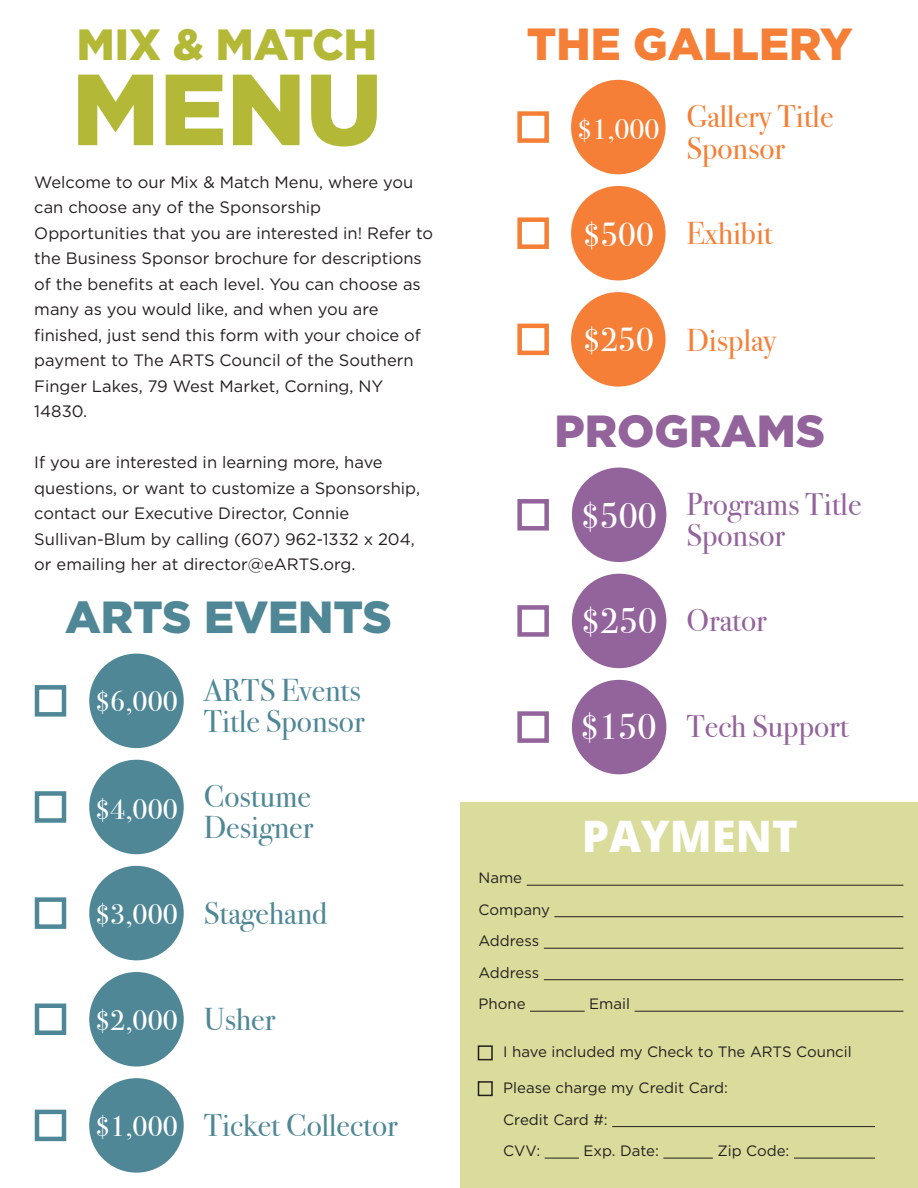
<style>
.page{position:relative;width:918px;height:1188px;background:#fff}
.page>*{position:absolute;margin:0;border:0;box-sizing:border-box;transform-origin:0 0}
.t1{font:900 100.8px "Gotham";color:#b3b936}
.t2{font:900 45px "Gotham";color:#4f8796}
.t3{font:900 45px "Gotham";color:#f57f36}
.t4{font:900 45px "Gotham";color:#93639c}
.t5{font:900 43.65px "Gotham";color:#b3b936}
.t6{font:800 43.5px "Open Sans";color:#fff}
.t7{font:31.5px/31.5px "Bodoni Svty Two ITCTT";color:#4f8796;text-align:right}
.t8{font:31.5px/31.5px "Bodoni Svty Two ITCTT";color:#93639c}
.t9{font:31.5px/31.5px "Bodoni Svty Two ITCTT";color:#f57f36}
.t10{font:28.2px "Bodoni Svty Two ITCTT";color:#fff}
.t11{font:16.5px/25.5px "Gotham";color:#231f20}
.t12{font:15px/31.5px "Gotham";color:#231f20}
.s1{font-size:28.2px;color:#fff}
.s2{font-size:31.5px;color:#4f8796}
.s3{font-size:33.3px;color:#fff}
.s4{font-size:35.55px;color:#fff}
.s5{font-size:35.4px;color:#fff}
.s6{font-size:35.85px;color:#fff}
</style>
<div class="page">
<div style="left:89px;top:654px;width:95px;height:94px;background:#4f8796;border-radius:50%"></div>
<div style="left:35px;top:685px;width:31px;height:32px;background:#fff;border:4px solid #4f8796"></div>
<div style="left:89px;top:760px;width:95px;height:94px;background:#4f8796;border-radius:50%"></div>
<div style="left:35px;top:791px;width:31px;height:32px;background:#fff;border:4px solid #4f8796"></div>
<div style="left:89px;top:866px;width:95px;height:94px;background:#4f8796;border-radius:50%"></div>
<div style="left:35px;top:897px;width:31px;height:32px;background:#fff;border:4px solid #4f8796"></div>
<div style="left:89px;top:972px;width:95px;height:95px;background:#4f8796;border-radius:50%"></div>
<div style="left:35px;top:1004px;width:31px;height:31px;background:#fff;border:4px solid #4f8796"></div>
<div style="left:89px;top:1078px;width:95px;height:95px;background:#4f8796;border-radius:50%"></div>
<div style="left:35px;top:1110px;width:31px;height:31px;background:#fff;border:4px solid #4f8796"></div>
<div style="left:572px;top:468px;width:94px;height:94px;background:#93639c;border-radius:50%"></div>
<div style="left:517px;top:499px;width:32px;height:32px;background:#fff;border:4px solid #93639c"></div>
<div style="left:572px;top:574px;width:94px;height:94px;background:#93639c;border-radius:50%"></div>
<div style="left:517px;top:605px;width:32px;height:32px;background:#fff;border:4px solid #93639c"></div>
<div style="left:517px;top:711px;width:32px;height:32px;background:#fff;border:4px solid #93639c"></div>
<div style="left:572px;top:680px;width:94px;height:94px;background:#93639c;border-radius:50%"></div>
<div style="left:571px;top:80px;width:95px;height:94px;background:#f57f36;border-radius:50%"></div>
<div style="left:517px;top:111px;width:32px;height:32px;background:#fff;border:4px solid #f57f36"></div>
<div style="left:571px;top:186px;width:95px;height:94px;background:#f57f36;border-radius:50%"></div>
<div style="left:517px;top:217px;width:32px;height:32px;background:#fff;border:4px solid #f57f36"></div>
<div style="left:571px;top:292px;width:95px;height:95px;background:#f57f36;border-radius:50%"></div>
<div style="left:517px;top:324px;width:32px;height:31px;background:#fff;border:4px solid #f57f36"></div>
<div style="left:460px;top:802px;width:458px;height:386px;background:#d9dc9a"></div>
<hr style="left:527px;top:885px;width:376px;height:1px;background:#231f20">
<hr style="left:554px;top:916px;width:349px;height:1px;background:#231f20">
<hr style="left:544px;top:948px;width:359px;height:1px;background:#231f20">
<hr style="left:544px;top:979px;width:359px;height:1px;background:#231f20">
<hr style="left:530px;top:1011px;width:55px;height:1px;background:#231f20">
<hr style="left:635px;top:1011px;width:268px;height:1px;background:#231f20">
<hr style="left:612px;top:1126px;width:263px;height:1px;background:#231f20">
<hr style="left:545px;top:1158px;width:34px;height:1px;background:#231f20">
<hr style="left:663px;top:1158px;width:50px;height:1px;background:#231f20">
<hr style="left:794px;top:1158px;width:81px;height:1px;background:#231f20">
<div style="left:478px;top:1045px;width:15px;height:15px;border:2px solid #231f20"></div>
<div style="left:478px;top:1081px;width:15px;height:15px;border:2px solid #231f20"></div>
<h3 class="t5" style="left:77px;top:19px;width:302px">MIX &amp; MATCH</h3>
<h1 class="t1" style="left:72px;top:51px;width:312px">MENU</h1>
<p class="t11" style="left:34px;top:169px;width:400px">Welcome to our Mix &amp; Match Menu, where you can choose any of the Sponsorship Opportunities that you are interested in! Refer to the Business Sponsor brochure for descriptions of the benefits at each level. You can choose as many as you would like, and when you are finished, just send this form with your choice of payment to The ARTS Council of the Southern Finger Lakes, 79 West Market, Corning, NY 14830.</p>
<p class="t11" style="left:34px;top:449px;width:387px">If you are interested in learning more, have questions, or want to customize a Sponsorship, contact our Executive Director, Connie Sullivan-Blum by calling (607) 962-1332 x 204, or emailing her at director@eARTS.org.</p>
<h2 class="t2" style="left:65px;top:592px;width:328px">ARTS EVENTS</h2>
<h3 class="t7" style="left:95px;top:671px;width:271px"><sub>$6,000</sub> ARTS Events<br>Title Sponsor</h3>
<h3 class="t7" style="left:95px;top:777px;width:220px"><sub>$4,000</sub> Costume<br>Designer</h3>
<h3 class="t7" style="left:95px;top:894px;width:233px"><span class="s1">$3,000</span> Stagehand</h3>
<h3 class="t10" style="left:95px;top:997px;width:182px">$2,000 <span class="s2">Usher</span></h3>
<h3 class="t7" style="left:95px;top:1106px;width:304px"><span class="s1">$1,000</span> Ticket Collector</h3>
<h2 class="t3" style="left:527px;top:18px;width:328px">THE GALLERY</h2>
<h3 class="t9" style="left:686px;top:97px;width:149px;text-indent:-109px"><sub>$1,000</sub> Gallery Title<br>Sponsor</h3>
<h3 class="t9" style="left:583px;top:214px;width:192px"><span class="s3">$500</span> Exhibit</h3>
<h3 class="t9" style="left:583px;top:321px;width:195px"><span class="s3">$250</span> Display</h3>
<h2 class="t4" style="left:554px;top:405px;width:272px">PROGRAMS</h2>
<h3 class="t8" style="left:686px;top:485px;width:177px;text-indent:-106px"><span class="s4">$500</span> Programs Title<br>Sponsor</h3>
<h3 class="t8" style="left:581px;top:602px;width:187px"><span class="s5">$250</span> Orator</h3>
<h3 class="t8" style="left:580px;top:708px;width:270px"><span class="s6">$150</span> Tech Support</h3>
<h3 class="t6" style="left:582px;top:803px;width:217px">PAYMENT</h3>
<p class="t12" style="left:478px;top:862px;width:73px">Name<br>Company<br>Address<br>Address<br>Phone</p>
<p class="t12" style="left:589px;top:988px;width:42px">Email</p>
<p class="t12" style="left:503px;top:1036px;width:350px">I have included my Check to The ARTS Council</p>
<p class="t12" style="left:503px;top:1072px;width:226px">Please charge my Credit Card:<br>Credit Card #:<br>CVV:</p>
<p class="t12" style="left:583px;top:1135px;width:77px">Exp. Date:</p>
<p class="t12" style="left:717px;top:1135px;width:74px">Zip Code:</p>
</div>
